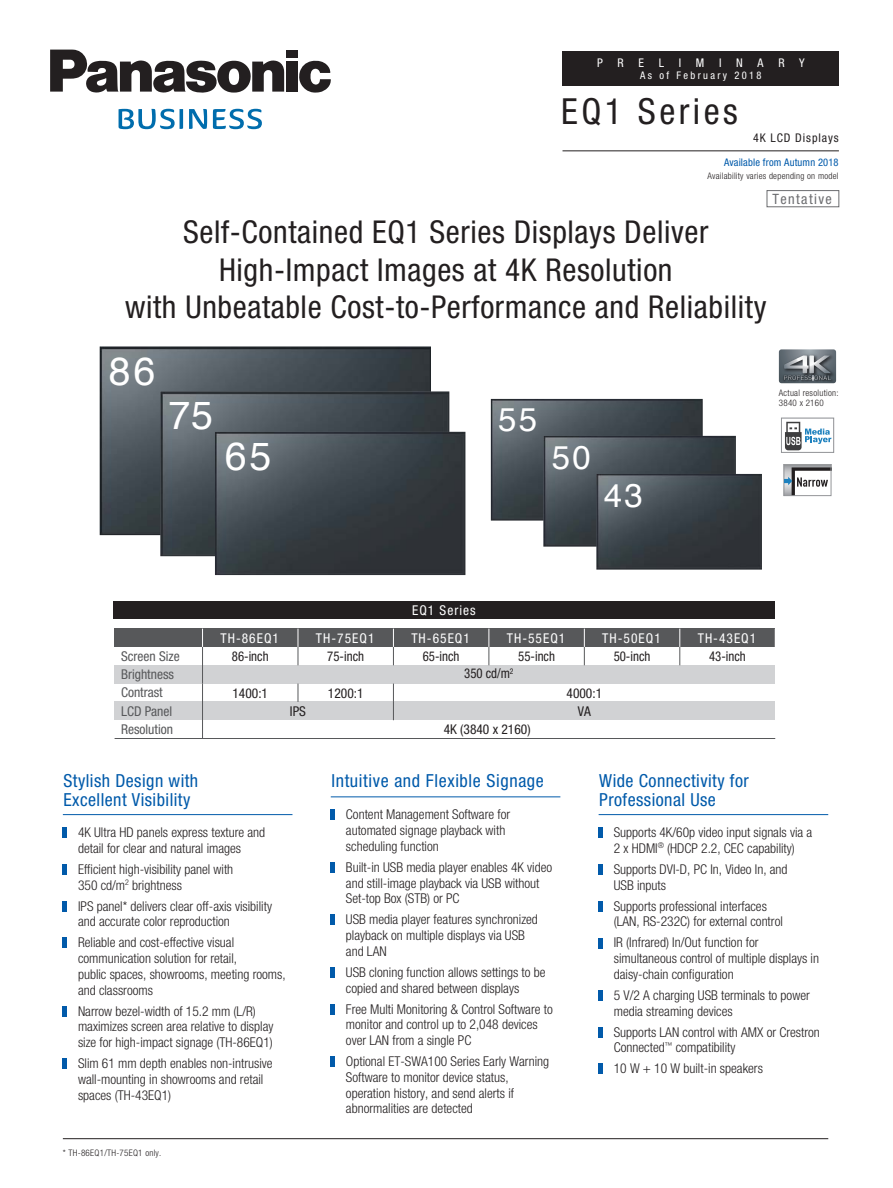
<style>
.page{position:relative;width:893px;height:1188px;background:#fff}
.page>*{position:absolute;margin:0;border:0;box-sizing:border-box;transform-origin:0 0}
.t1{font:39.3px "Helvetica";color:#fff}
.t2{font:condensed 36px "Helvetica Neue";letter-spacing:.095em;color:#231f20}
.t3{font:33px "Helvetica";color:#fff}
.t4{font:condensed 31.5px/37.5px "Helvetica Neue";letter-spacing:.02em;color:#231f20;text-align:center}
.t5{font:condensed 18px/19.5px "Helvetica Neue";letter-spacing:.025em;color:#015aaa}
.t6{font:condensed 14.25px "Helvetica Neue";letter-spacing:.095em;color:#6c6d70}
.t7{font:300 condensed 13.5px/15.8px "Helvetica Neue";color:#231f20}
.t8{font:condensed 13.5px "Helvetica Neue";letter-spacing:.075em;color:#fff}
.t9{font:condensed 13.5px "Helvetica Neue";color:#231f20;scale:.95 1}
.t10{font:condensed 13.5px/18.3px "Helvetica Neue";color:#57585a}
.t11{font:condensed 13.5px "Helvetica Neue";color:#231f20}
.t12{font:condensed 12px "Helvetica Neue";letter-spacing:.075em;color:#231f20}
.t13{font:condensed 12px "Helvetica Neue";letter-spacing:1.225em;color:#fff}
.t14{font:condensed 10.5px "Helvetica Neue";letter-spacing:.015em;color:#015aaa}
.t15{font:condensed 10.5px "Helvetica Neue";letter-spacing:.225em;color:#fff}
.t16{font:300 condensed 9px/10.5px "Helvetica Neue";letter-spacing:.03em;color:#231f20}
</style>
<div class="page">
<img style="left:100px;top:346px;width:331px;height:189px">
<img style="left:160px;top:391px;width:289px;height:165px">
<img style="left:215px;top:432px;width:250px;height:143px">
<img style="left:491px;top:399px;width:212px;height:122px">
<img style="left:543px;top:436px;width:193px;height:111px">
<img style="left:596px;top:474px;width:166px;height:96px">
<div style="left:115px;top:665px;width:660px;height:19px;background:#d1d2d4"></div>
<div style="left:562px;top:52px;width:277px;height:34px;background:#231f20"></div>
<hr style="left:562px;top:151px;width:277px;height:1px;background:#231f20">
<svg style="left:299px;top:61px;width:32px;height:32px"></svg>
<div style="left:286px;top:50px;width:12px;height:8px;background:#231f20"></div>
<div style="left:286px;top:62px;width:12px;height:30px;background:#231f20"></div>
<svg style="left:50px;top:50px;width:234px;height:43px"></svg>
<svg style="left:119px;top:109px;width:64px;height:20px"></svg>
<svg style="left:189px;top:109px;width:18px;height:20px"></svg>
<svg style="left:213px;top:109px;width:49px;height:20px"></svg>
<hr style="left:599px;top:814px;width:229px;height:1px;background:#015aaa">
<hr style="left:599px;top:827px;width:4px;height:11px;background:#015aaa">
<hr style="left:599px;top:864px;width:4px;height:10px;background:#015aaa">
<hr style="left:599px;top:901px;width:4px;height:10px;background:#015aaa">
<hr style="left:599px;top:938px;width:4px;height:10px;background:#015aaa">
<hr style="left:599px;top:990px;width:4px;height:11px;background:#015aaa">
<hr style="left:63px;top:814px;width:229px;height:1px;background:#015aaa">
<hr style="left:63px;top:1138px;width:765px;height:1px;background:#231f20">
<div style="left:767px;top:190px;width:72px;height:17px;border:1px solid #6c6d70"></div>
<svg style="left:783px;top:464px;width:48px;height:32px"></svg>
<svg style="left:779px;top:349px;width:57px;height:34px;background:#737b81"></svg>
<svg style="left:781px;top:418px;width:53px;height:35px"></svg>
<div style="left:115px;top:629px;width:660px;height:18px;background:#57585a"></div>
<div style="left:115px;top:702px;width:660px;height:18px;background:#d1d2d4"></div>
<div style="left:113px;top:601px;width:662px;height:18px;background:#231f20"></div>
<svg style="left:202px;top:629px;width:1px;height:18px"></svg>
<hr style="left:202px;top:647px;width:1px;height:37px;background:#57585a">
<hr style="left:202px;top:684px;width:1px;height:55px;background:#57585a">
<hr style="left:115px;top:738px;width:660px;height:1px;background:#57585a">
<svg style="left:489px;top:629px;width:1px;height:36px"></svg>
<svg style="left:584px;top:629px;width:1px;height:36px"></svg>
<svg style="left:679px;top:629px;width:1px;height:36px"></svg>
<svg style="left:393px;top:629px;width:1px;height:36px"></svg>
<svg style="left:298px;top:629px;width:1px;height:36px"></svg>
<svg style="left:393px;top:684px;width:1px;height:36px"></svg>
<svg style="left:298px;top:684px;width:1px;height:18px"></svg>
<hr style="left:331px;top:809px;width:4px;height:11px;background:#015aaa">
<hr style="left:331px;top:862px;width:4px;height:11px;background:#015aaa">
<hr style="left:331px;top:914px;width:4px;height:11px;background:#015aaa">
<hr style="left:331px;top:797px;width:229px;height:1px;background:#015aaa">
<hr style="left:331px;top:967px;width:4px;height:10px;background:#015aaa">
<hr style="left:331px;top:1004px;width:4px;height:10px;background:#015aaa">
<hr style="left:331px;top:1056px;width:4px;height:11px;background:#015aaa">
<hr style="left:599px;top:1027px;width:4px;height:10px;background:#015aaa">
<hr style="left:599px;top:1063px;width:4px;height:11px;background:#015aaa">
<hr style="left:63px;top:827px;width:4px;height:11px;background:#015aaa">
<hr style="left:63px;top:864px;width:4px;height:10px;background:#015aaa">
<hr style="left:63px;top:901px;width:4px;height:10px;background:#015aaa">
<hr style="left:63px;top:938px;width:4px;height:10px;background:#015aaa">
<hr style="left:63px;top:1006px;width:4px;height:11px;background:#015aaa">
<hr style="left:63px;top:1058px;width:4px;height:11px;background:#015aaa">
<p class="t13" style="left:597px;top:56px;width:209px">PRELIMINARY</p>
<p class="t15" style="left:640px;top:69px;width:123px">As of February 2018</p>
<h2 class="t2" style="left:561px;top:91px;width:178px">EQ1 Series</h2>
<p class="t12" style="left:753px;top:131px;width:87px">4K LCD Displays</p>
<p class="t14" style="left:724px;top:157px;width:116px">Available from Autumn 2018</p>
<p class="t16" style="left:707px;top:171px;width:133px">Availability varies depending on model</p>
<p class="t6" style="left:772px;top:190px;width:61px">Tentative</p>
<h3 class="t4" style="left:125px;top:213px;width:643px">Self-Contained EQ1 Series Displays Deliver<br>High-Impact Images at 4K Resolution<br>with Unbeatable Cost-to-Performance and Reliability</h3>
<h1 class="t1" style="left:109px;top:341px;width:48px">86</h1>
<h1 class="t1" style="left:168px;top:385px;width:46px">75</h1>
<h1 class="t1" style="left:225px;top:425px;width:48px">65</h1>
<h3 class="t3" style="left:498px;top:394px;width:41px">55</h3>
<h3 class="t3" style="left:552px;top:431px;width:41px">50</h3>
<h3 class="t3" style="left:604px;top:470px;width:41px">43</h3>
<p class="t16" style="left:779px;top:387px;width:61px">Actual resolution:<br>3840 x 2160</p>
<p class="t10" style="left:121px;top:647px;width:60px">Screen Size<br>Brightness<br>Contrast</p>
<p class="t8" style="left:412px;top:602px;width:65px">EQ1 Series</p>
<p class="t8" style="left:220px;top:630px;width:60px">TH-86EQ1</p>
<p class="t8" style="left:316px;top:630px;width:60px">TH-75EQ1</p>
<p class="t8" style="left:411px;top:630px;width:60px">TH-65EQ1</p>
<p class="t8" style="left:507px;top:630px;width:60px">TH-55EQ1</p>
<p class="t8" style="left:602px;top:630px;width:60px">TH-50EQ1</p>
<p class="t8" style="left:698px;top:630px;width:60px">TH-43EQ1</p>
<p class="t9" style="left:232px;top:648px;width:40px">86-inch</p>
<p class="t9" style="left:327px;top:648px;width:40px">75-inch</p>
<p class="t9" style="left:423px;top:648px;width:40px">65-inch</p>
<p class="t9" style="left:518px;top:648px;width:40px">55-inch</p>
<p class="t9" style="left:614px;top:648px;width:40px">50-inch</p>
<p class="t9" style="left:709px;top:648px;width:40px">43-inch</p>
<p class="t11" style="left:232px;top:685px;width:37px">1400:1</p>
<p class="t11" style="left:328px;top:685px;width:37px">1200:1</p>
<p class="t9" style="left:464px;top:666px;width:53px">350 cd/m<sup>2</sup></p>
<p class="t11" style="left:566px;top:685px;width:37px">4000:1</p>
<p class="t10" style="left:121px;top:702px;width:53px">LCD Panel</p>
<p class="t11" style="left:290px;top:703px;width:17px">IPS</p>
<p class="t11" style="left:578px;top:703px;width:14px">VA</p>
<p class="t10" style="left:121px;top:720px;width:53px">Resolution</p>
<p class="t11" style="left:444px;top:722px;width:88px">4K (3840 x 2160)</p>
<h3 class="t5" style="left:64px;top:771px;width:136px">Stylish Design with<br>Excellent Visibility</h3>
<p class="t7" style="left:78px;top:824px;width:189px">4K Ultra HD panels express texture and detail for clear and natural images</p>
<p class="t7" style="left:78px;top:861px;width:157px">Efficient high-visibility panel with<br>350 cd/m<sup>2</sup> brightness</p>
<p class="t7" style="left:78px;top:898px;width:195px">IPS panel* delivers clear off-axis visibility and accurate color reproduction</p>
<p class="t7" style="left:78px;top:935px;width:209px">Reliable and cost-effective visual communication solution for retail,<br>public spaces, showrooms, meeting rooms, and classrooms</p>
<p class="t7" style="left:78px;top:1003px;width:197px">Narrow bezel-width of 15.2 mm (L/R) maximizes screen area relative to display size for high-impact signage (TH-86EQ1)</p>
<p class="t7" style="left:78px;top:1055px;width:196px">Slim 61 mm depth enables non-intrusive wall-mounting in showrooms and retail spaces (TH-43EQ1)</p>
<p class="t16" style="left:63px;top:1147px;width:100px">* TH-86EQ1/TH-75EQ1 only.</p>
<h3 class="t5" style="left:331px;top:771px;width:214px">Intuitive and Flexible Signage</h3>
<p class="t7" style="left:346px;top:807px;width:166px">Content Management Software for automated signage playback with scheduling function</p>
<p class="t7" style="left:346px;top:859px;width:208px">Built-in USB media player enables 4K video and still-image playback via USB without<br>Set-top Box (STB) or PC</p>
<p class="t7" style="left:346px;top:912px;width:193px">USB media player features synchronized playback on multiple displays via USB and LAN</p>
<p class="t7" style="left:346px;top:964px;width:201px">USB cloning function allows settings to be copied and shared between displays</p>
<p class="t7" style="left:346px;top:1001px;width:208px">Free Multi Monitoring &amp; Control Software to monitor and control up to 2,048 devices over LAN from a single PC</p>
<p class="t7" style="left:346px;top:1053px;width:205px">Optional ET-SWA100 Series Early Warning Software to monitor device status, operation history, and send alerts if abnormalities are detected</p>
<h3 class="t5" style="left:599px;top:771px;width:151px">Wide Connectivity for<br>Professional Use</h3>
<p class="t7" style="left:614px;top:824px;width:200px">Supports 4K/60p video input signals via a<br>2 x HDMI<sup>®</sup> (HDCP 2.2, CEC capability)</p>
<p class="t7" style="left:614px;top:861px;width:175px">Supports DVI-D, PC In, Video In, and<br>USB inputs</p>
<p class="t7" style="left:614px;top:898px;width:171px">Supports professional interfaces (LAN, RS-232C) for external control</p>
<p class="t7" style="left:614px;top:935px;width:207px">IR (Infrared) In/Out function for simultaneous control of multiple displays in daisy-chain configuration</p>
<p class="t7" style="left:614px;top:987px;width:198px">5 V/2 A charging USB terminals to power media streaming devices</p>
<p class="t7" style="left:614px;top:1024px;width:208px">Supports LAN control with AMX or Crestron<br>Connected<sup>™</sup> compatibility</p>
<p class="t7" style="left:614px;top:1061px;width:151px">10 W + 10 W built-in speakers</p>
</div>
